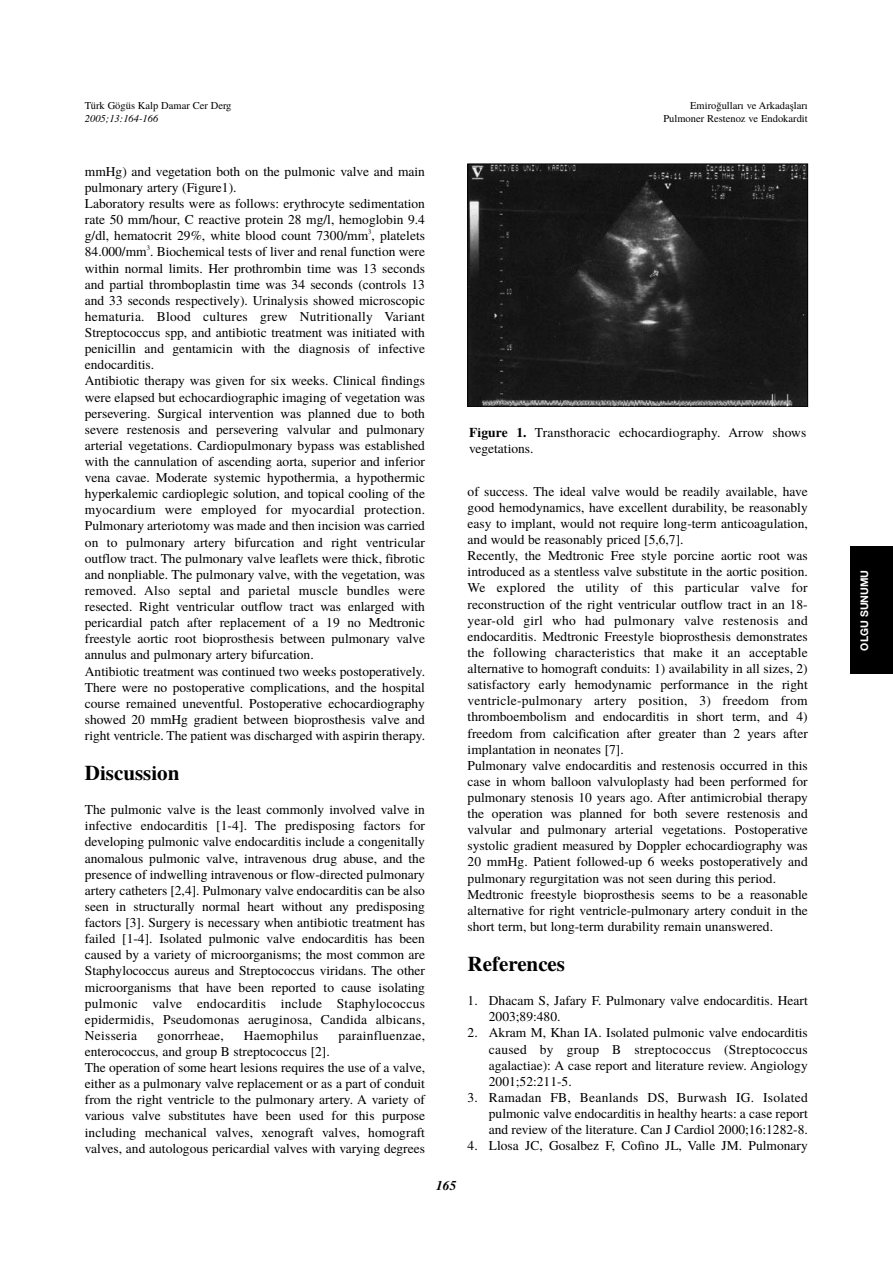
<style>
.page{position:relative;width:893px;height:1263px;background:#fff}
.page>*{position:absolute;margin:0;border:0;box-sizing:border-box;transform-origin:0 0}
.t1{font:21px "Times X Bold";color:#000}
.t2{font:13.5px/16px "Times X Roman";color:#000}
.t3{font:13.5px "Times X Roman";letter-spacing:.02em;color:#000}
.t4{font:italic 13.5px "Times X Bold";color:#000}
.t5{font:10.5px/12.6px "Times X Roman";color:#000;text-align:right}
.t6{font:italic 10.5px "Times X Roman";color:#000}
.t7{font:700 10.5px "Helvetica Neue";color:#fff}
.s1{font-family:"Times X Bold"}
</style>
<div class="page">
<img style="left:470px;top:166px;width:336px;height:239px">
<div style="left:468px;top:164px;width:340px;height:243px;border:1px solid #000"></div>
<div style="left:850px;top:546px;width:43px;height:128px;background:#000"></div>
<p class="t5" style="left:85px;top:101px;width:148px">Türk Gögüs Kalp Damar Cer Derg</p>
<p class="t6" style="left:85px;top:115px;width:75px">2005;13:164-166</p>
<p class="t5" style="left:663px;top:101px;width:146px">Emiro¤ullar› ve Arkadafllar›<br>Pulmoner Restenoz ve Endokardit</p>
<p class="t2" style="left:85px;top:165px;width:342px">mmHg) and vegetation both on the pulmonic valve and main pulmonary artery (Figure1).<br>Laboratory results were as follows: erythrocyte sedimentation rate 50 mm/hour, C reactive protein 28 mg/l, hemoglobin 9.4 g/dl, hematocrit 29%, white blood count 7300/mm<sup>3</sup>, platelets 84.000/mm<sup>3</sup>. Biochemical tests of liver and renal function were within normal limits. Her prothrombin time was 13 seconds and partial thromboplastin time was 34 seconds (controls 13 and 33 seconds respectively). Urinalysis showed microscopic hematuria. Blood cultures grew Nutritionally Variant Streptococcus spp, and antibiotic treatment was initiated with penicillin and gentamicin with the diagnosis of infective endocarditis.<br>Antibiotic therapy was given for six weeks. Clinical findings were elapsed but echocardiographic imaging of vegetation was persevering. Surgical intervention was planned due to both severe restenosis and persevering valvular and pulmonary arterial vegetations. Cardiopulmonary bypass was established with the cannulation of ascending aorta, superior and inferior vena cavae. Moderate systemic hypothermia, a hypothermic hyperkalemic cardioplegic solution, and topical cooling of the myocardium were employed for myocardial protection.<br>Pulmonary arteriotomy was made and then incision was carried on to pulmonary artery bifurcation and right ventricular outflow tract. The pulmonary valve leaflets were thick, fibrotic and nonpliable. The pulmonary valve, with the vegetation, was removed. Also septal and parietal muscle bundles were resected. Right ventricular outflow tract was enlarged with pericardial patch after replacement of a 19 no Medtronic freestyle aortic root bioprosthesis between pulmonary valve annulus and pulmonary artery bifurcation.<br>Antibiotic treatment was continued two weeks postoperatively.<br>There were no postoperative complications, and the hospital course remained uneventful. Postoperative echocardiography showed 20 mmHg gradient between bioprosthesis valve and right ventricle. The patient was discharged with aspirin therapy.</p>
<h1 class="t1" style="left:85px;top:766px;width:96px">Discussion</h1>
<p class="t2" style="left:85px;top:803px;width:342px;text-align:justify">The pulmonic valve is the least commonly involved valve in infective endocarditis [1-4]. The predisposing factors for developing pulmonic valve endocarditis include a congenitally anomalous pulmonic valve, intravenous drug abuse, and the presence of indwelling intravenous or flow-directed pulmonary artery catheters [2,4]. Pulmonary valve endocarditis can be also seen in structurally normal heart without any predisposing factors [3]. Surgery is necessary when antibiotic treatment has failed [1-4]. Isolated pulmonic valve endocarditis has been caused by a variety of microorganisms; the most common are Staphylococcus aureus and Streptococcus viridans. The other microorganisms that have been reported to cause isolating pulmonic valve endocarditis include Staphylococcus epidermidis, Pseudomonas aeruginosa, Candida albicans, Neisseria</p>
<p class="t3" style="left:157px;top:1031px;width:68px">gonorrheae,</p>
<p class="t3" style="left:244px;top:1031px;width:76px">Haemophilus</p>
<p class="t3" style="left:338px;top:1031px;width:88px">parainfluenzae,</p>
<p class="t2" style="left:85px;top:1045px;width:342px">enterococcus, and group B streptococcus [2].<br>The operation of some heart lesions requires the use of a valve, either as a pulmonary valve replacement or as a part of conduit from the right ventricle to the pulmonary artery. A variety of various valve substitutes have been used for this purpose including mechanical valves, xenograft valves, homograft valves, and autologous pericardial valves with varying degrees</p>
<p class="t4" style="left:436px;top:1180px;width:22px">165</p>
<p class="t2" style="left:469px;top:426px;width:339px"><span class="s1">Figure 1.</span> Transthoracic echocardiography. Arrow shows vegetations.</p>
<p class="t2" style="left:468px;top:485px;width:342px">of success. The ideal valve would be readily available, have good hemodynamics, have excellent durability, be reasonably easy to implant, would not require long-term anticoagulation, and would be reasonably priced [5,6,7].<br>Recently, the Medtronic Free style porcine aortic root was introduced as a stentless valve substitute in the aortic position.<br>We explored the utility of this particular valve for reconstruction of the right ventricular outflow tract in an 18- year-old girl who had pulmonary valve restenosis and endocarditis. Medtronic Freestyle bioprosthesis demonstrates the following characteristics that make it an acceptable alternative to homograft conduits: 1) availability in all sizes, 2) satisfactory early hemodynamic performance in the right ventricle-pulmonary artery position, 3) freedom from thromboembolism and endocarditis in short term, and 4) freedom from calcification after greater than 2 years after implantation in neonates [7].<br>Pulmonary valve endocarditis and restenosis occurred in this case in whom balloon valvuloplasty had been performed for pulmonary stenosis 10 years ago. After antimicrobial therapy the operation was planned for both severe restenosis and valvular and pulmonary arterial vegetations. Postoperative systolic gradient measured by Doppler echocardiography was 20 mmHg. Patient followed-up 6 weeks postoperatively and pulmonary regurgitation was not seen during this period.<br>Medtronic freestyle bioprosthesis seems to be a reasonable alternative for right ventricle-pulmonary artery conduit in the short term, but long-term durability remain unanswered.</p>
<h1 class="t1" style="left:468px;top:957px;width:99px">References</h1>
<p class="t2" style="left:489px;top:994px;width:320px;text-indent:-21px">1. Dhacam S, Jafary F. Pulmonary valve endocarditis. Heart<br>2003;89:480.</p>
<p class="t2" style="left:489px;top:1026px;width:320px;text-align:justify;text-indent:-21px">2. Akram M, Khan IA. Isolated pulmonic valve endocarditis caused by group B streptococcus (Streptococcus agalactiae): A case report and literature review. Angiology 2001;52:211-5.</p>
<p class="t2" style="left:489px;top:1091px;width:320px;text-align:justify;text-indent:-21px">3. Ramadan FB, Beanlands DS, Burwash IG. Isolated pulmonic valve endocarditis in healthy hearts: a case report and review of the literature. Can J Cardiol 2000;16:1282-8.</p>
<p class="t2" style="left:468px;top:1139px;width:342px">4. Llosa JC, Gosalbez F, Cofino JL, Valle JM. Pulmonary</p>
<p class="t7" style="left:861px;top:651px;width:82px;rotate:-90deg">OLGU SUNUMU</p>
</div>
